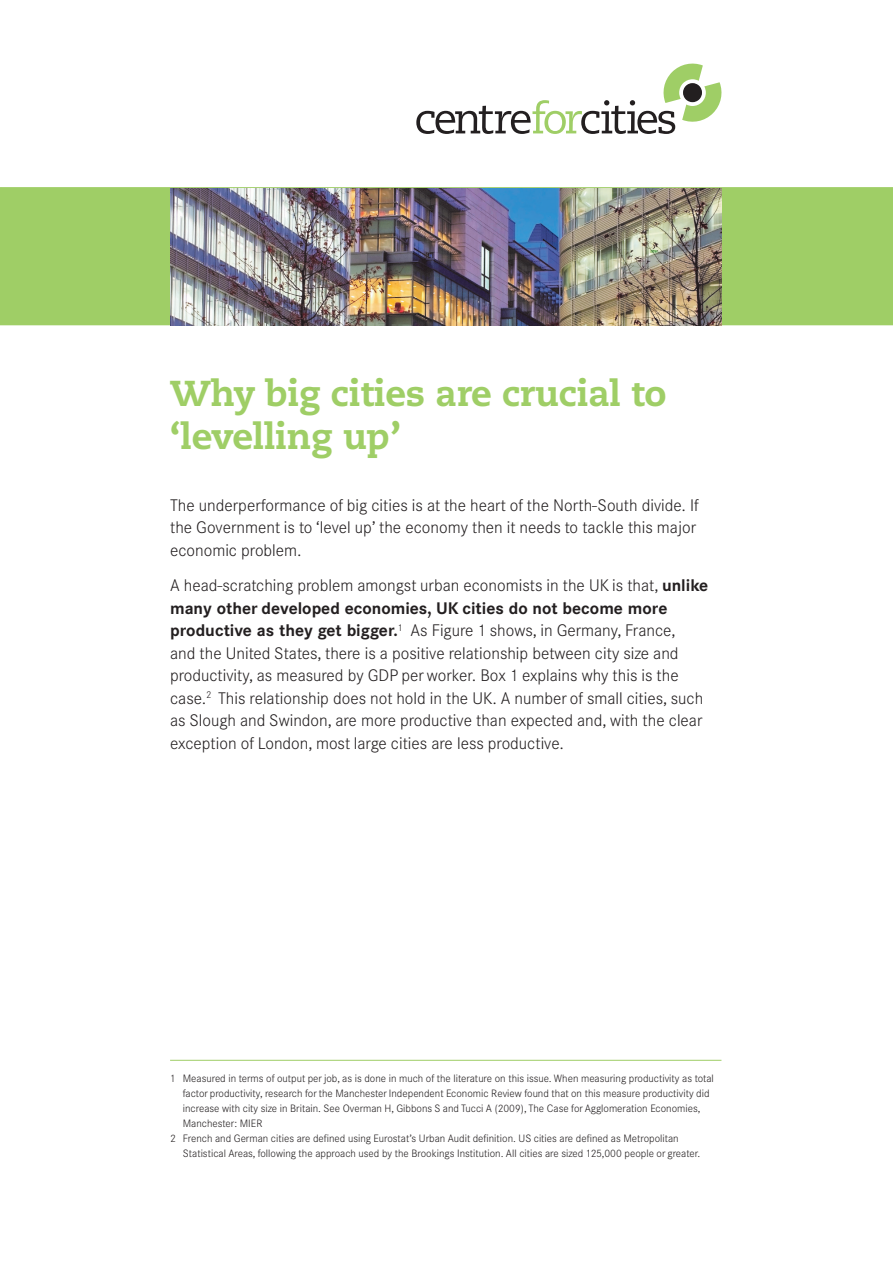
<style>
.page{position:relative;width:893px;height:1263px;background:#fff}
.page>*{position:absolute;margin:0;border:0;box-sizing:border-box;transform-origin:0 0}
.Main_Title{font:800 36px/43.2px "Caecilia LT Std";letter-spacing:-.005em;color:#9fce66}
.Body{font:300 16.5px/22.5px "Corporate SBQ";color:#231f20}
.Footnotes{font:300 10.5px/15px "Corporate SBQ";color:#231f20}
.s1{font-weight:700}
</style>
<div class="page">
<div style="left:0;top:187px;width:893px;height:139px;background:#9fce66"></div>
<hr style="left:170px;top:1060px;width:551px;height:1px;background:#9fce66">
<svg style="left:416px;top:63px;width:306px;height:71px"></svg>
<img style="left:170px;top:188px;width:551px;height:137px">
<p class="Main_Title" style="left:170px;top:372px;width:498px">Why big cities are crucial to ‘levelling up’</p>
<p class="Body" style="left:170px;top:494px;width:530px">The underperformance of big cities is at the heart of the North-South divide. If the Government is to ‘level up’ the economy then it needs to tackle this major economic problem.</p>
<p class="Body" style="left:170px;top:574px;width:540px">A head-scratching problem amongst urban economists in the UK is that, <span class="s1">unlike many other developed economies, UK cities do not become more productive as they get bigger.</span><sup>1</sup> As Figure 1 shows, in Germany, France,<br>and the United States, there is a positive relationship between city size and productivity, as measured by GDP per worker. Box 1 explains why this is the case.<sup>2</sup> This relationship does not hold in the UK. A number of small cities, such as Slough and Swindon, are more productive than expected and, with the clear exception of London, most large cities are less productive.</p>
<p class="Footnotes" style="left:183px;top:1070px;width:533px;text-indent:-13px">1 Measured in terms of output per job, as is done in much of the literature on this issue. When measuring productivity as total factor productivity, research for the Manchester Independent Economic Review found that on this measure productivity did increase with city size in Britain. See Overman H, Gibbons S and Tucci A (2009), The Case for Agglomeration Economies, Manchester: MIER</p>
<p class="Footnotes" style="left:183px;top:1130px;width:519px;text-indent:-13px">2 French and German cities are defined using Eurostat’s Urban Audit definition. US cities are defined as Metropolitan<br>Statistical Areas, following the approach used by the Brookings Institution. All cities are sized 125,000 people or greater.</p>
</div>
